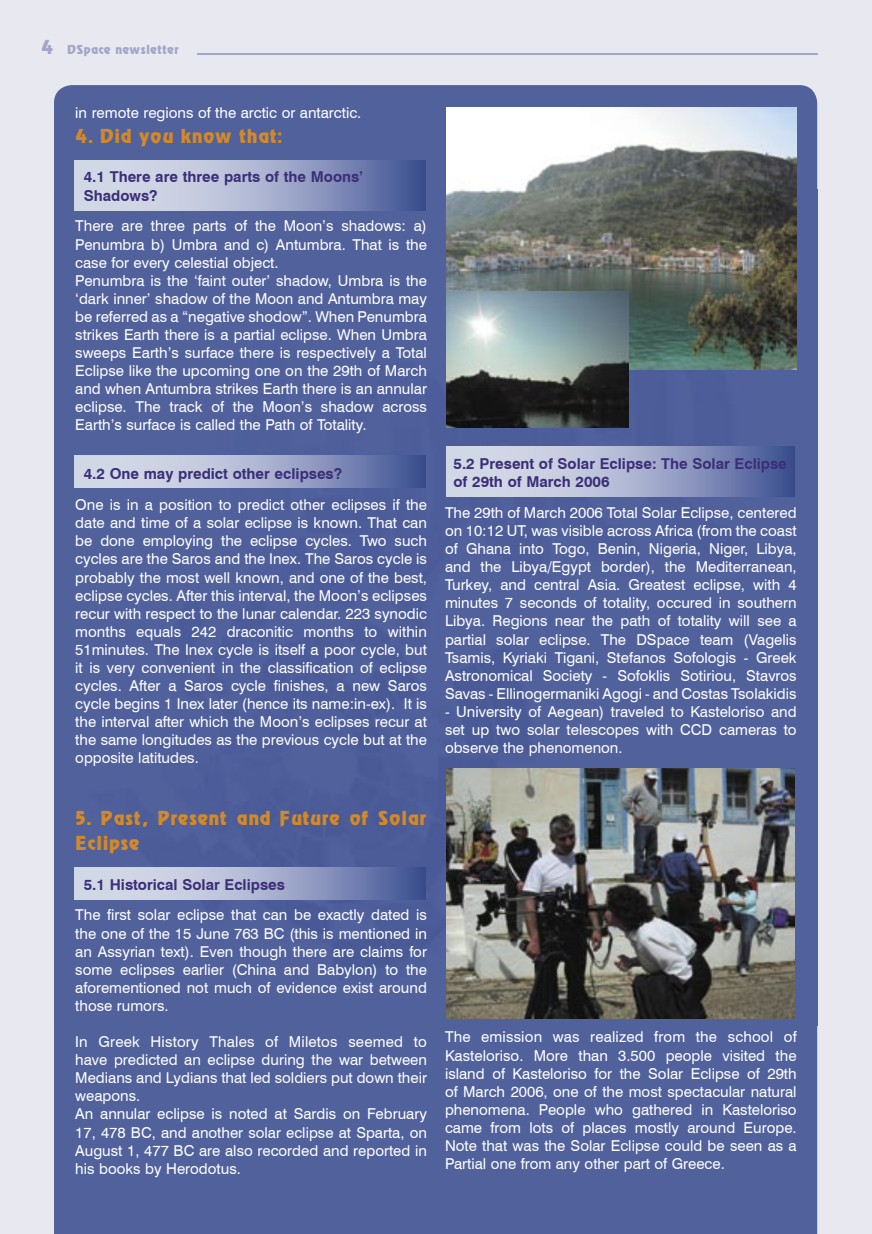
<style>
.page{position:relative;width:872px;height:1234px;background:#fff}
.page>*{position:absolute;margin:0;border:0;box-sizing:border-box;transform-origin:0 0}
.t1{font:700 21px/25.3px "DW Aircraft";color:#d28929}
.t2{font:15px/18px "Swiss 721 BT";color:#fff;text-align:justify}
.t3{font:700 15px/18px "Swiss 721 BT";color:#3c2e79}
.t4{font:700 13.5px "DW Aircraft";color:#a2a6c9}
.s1{font-size:21px}
</style>
<div class="page">
<div style="left:0;top:0;width:872px;height:1233px;background:#e8e9f0"></div>
<img style="left:817px;top:189px;width:1px;height:836px">
<hr style="left:197px;top:53px;width:621px;height:2px;background:#a2a6c9">
<div style="left:54px;top:85px;width:763px;height:1148px;background:#50619c"></div>
<div style="left:55px;top:189px;width:762px;height:731px;background:#51619c"></div>
<div style="left:55px;top:920px;width:762px;height:105px;background:#51619c"></div>
<svg style="left:74px;top:455px;width:351px;height:32px;background:#a2abcb"></svg>
<svg style="left:74px;top:867px;width:351px;height:32px;background:#a2abcb"></svg>
<svg style="left:446px;top:446px;width:348px;height:50px;background:#a2accb"></svg>
<svg style="left:74px;top:161px;width:351px;height:49px;background:#a2abcb"></svg>
<img style="left:446px;top:768px;width:348px;height:250px">
<img style="left:446px;top:107px;width:350px;height:262px">
<img style="left:446px;top:291px;width:182px;height:136px">
<p class="t4" style="left:41px;top:43px;width:139px"><span class="s1">4</span> DSpace newsletter</p>
<p class="t2" style="left:75px;top:103px;width:287px">in remote regions of the arctic or antarctic.</p>
<h1 class="t1" style="left:75px;top:124px;width:208px">4. Did you know that:</h1>
<p class="t3" style="left:84px;top:168px;width:281px">4.1 There are three parts of the Moons’<br>Shadows?</p>
<p class="t2" style="left:75px;top:216px;width:353px;text-align:left">There are three parts of the Moon’s shadows: a)<br>Penumbra b) Umbra and c) Antumbra. That is the case for every celestial object.<br>Penumbra is the ‘faint outer’ shadow, Umbra is the ‘dark inner’ shadow of the Moon and Antumbra may be referred as a “negative shodow”. When Penumbra strikes Earth there is a partial eclipse. When Umbra sweeps Earth’s surface there is respectively a Total Eclipse like the upcoming one on the 29th of March and when Antumbra strikes Earth there is an annular eclipse. The track of the Moon’s shadow across Earth’s surface is called the Path of Totality.</p>
<p class="t3" style="left:84px;top:464px;width:260px">4.2 One may predict other eclipses?</p>
<p class="t2" style="left:75px;top:495px;width:353px">One is in a position to predict other eclipses if the date and time of a solar eclipse is known. That can be done employing the eclipse cycles. Two such cycles are the Saros and the Inex. The Saros cycle is probably the most well known, and one of the best, eclipse cycles. After this interval, the Moon’s eclipses recur with respect to the lunar calendar. 223 synodic months equals 242 draconitic months to within 51minutes. The Inex cycle is itself a poor cycle, but it is very convenient in the classification of eclipse cycles. After a Saros cycle finishes, a new Saros cycle begins 1 Inex later (hence its name:in-ex). It is the interval after which the Moon’s eclipses recur at the same longitudes as the previous cycle but at the opposite latitudes.</p>
<h1 class="t1" style="left:75px;top:805px;width:353px">5. Past, Present and Future of Solar<br>Eclipse</h1>
<p class="t3" style="left:84px;top:874px;width:203px">5.1 Historical Solar Eclipses</p>
<p class="t2" style="left:75px;top:905px;width:353px">The first solar eclipse that can be exactly dated is the one of the 15 June 763 BC (this is mentioned in an Assyrian text). Even though there are claims for some eclipses earlier (China and Babylon) to the aforementioned not much of evidence exist around those rumors.</p>
<p class="t2" style="left:75px;top:1031px;width:353px;text-align:left">In Greek History Thales of Miletos seemed to have predicted an eclipse during the war between Medians and Lydians that led soldiers put down their weapons.<br>An annular eclipse is noted at Sardis on February 17, 478 BC, and another solar eclipse at Sparta, on August 1, 477 BC are also recorded and reported in his books by Herodotus.</p>
<p class="t3" style="left:453px;top:454px;width:335px">5.2 Present of Solar Eclipse: The Solar Eclipse of 29th of March 2006</p>
<p class="t2" style="left:445px;top:503px;width:353px">The 29th of March 2006 Total Solar Eclipse, centered on 10:12 UT, was visible across Africa (from the coast of Ghana into Togo, Benin, Nigeria, Niger, Libya, and the Libya/Egypt border), the Mediterranean, Turkey, and central Asia. Greatest eclipse, with 4 minutes 7 seconds of totality, occured in southern Libya. Regions near the path of totality will see a partial solar eclipse. The DSpace team (Vagelis Tsamis, Kyriaki Tigani, Stefanos Sofologis - Greek Astronomical Society - Sofoklis Sotiriou, Stavros Savas - Ellinogermaniki Agogi - and Costas Tsolakidis</p>
<p class="t2" style="left:445px;top:701px;width:353px">- University of Aegean) traveled to Kasteloriso and set up two solar telescopes with CCD cameras to observe the phenomenon.</p>
<p class="t2" style="left:445px;top:1027px;width:353px">The emission was realized from the school of Kasteloriso. More than 3.500 people visited the island of Kasteloriso for the Solar Eclipse of 29th of March 2006, one of the most spectacular natural phenomena. People who gathered in Kasteloriso came from lots of places mostly around Europe.<br>Note that was the Solar Eclipse could be seen as a Partial one from any other part of Greece.</p>
</div>
